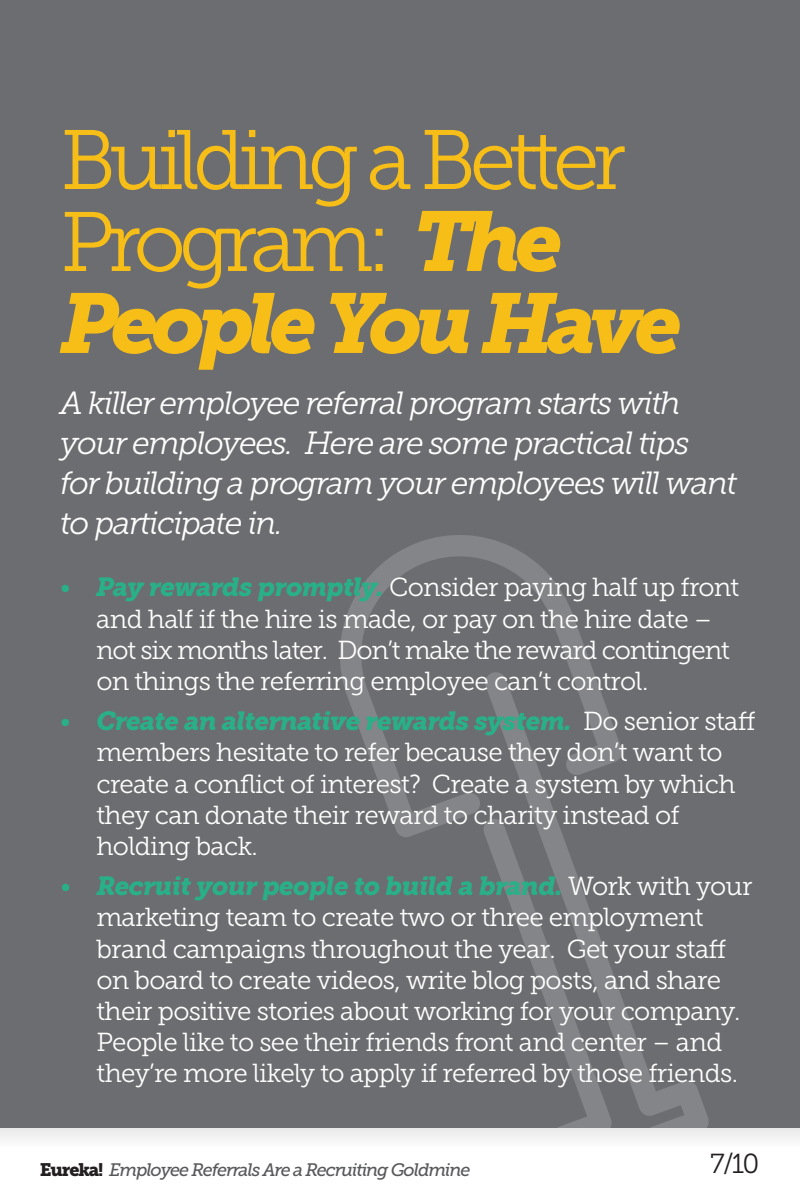
<style>
.page{position:relative;width:800px;height:1200px;background:#fff}
.page>*{position:absolute;margin:0;border:0;box-sizing:border-box;transform-origin:0 0}
.t1{font:84px/82px "Museo Slab 300";letter-spacing:-.08em;color:#f7be17}
.t2{font:italic 84px "Museo Slab 900";letter-spacing:-.08em;color:#f7be17}
.t3{font:italic 32px/40px "Museo Slab 300";letter-spacing:-.045em;color:#fff}
.t4{font:27.5px "Museo Slab 300";color:#231f20}
.t5{font:26px/31.2px "Museo Slab 300";letter-spacing:-.025em;color:#fff}
.t6{font:italic 26px "Museo Slab 900";letter-spacing:-.025em;color:#29b088}
.t7{font:italic 18px "Museo Slab 500";letter-spacing:-.06em;color:#57585a}
.s1{font-family:"Museo Slab 900";font-style:italic}
.s2{color:#29b088}
.s3{font-family:"Museo Slab 900";font-style:italic;color:#29b088}
.s4{font-family:"Museo Slab 300";font-style:normal}
.s5{font-family:"Museo Slab 300";font-style:normal;color:#fff}
.s6{font-family:"Museo Slab 900";font-style:normal;color:#231f20}
</style>
<div class="page">
<div style="left:0;top:1128px;width:800px;height:20px;background:#f3f3f3"></div>
<div style="left:0;top:0;width:800px;height:1128px;background:#6c6d70"></div>
<svg style="left:340px;top:535px;width:253px;height:302px"></svg>
<svg style="left:482px;top:671px;width:227px;height:457px"></svg>
<h1 class="t1" style="left:60px;top:120px;width:567px">Building a Better<br>Program: <span class="s1">The</span></h1>
<h1 class="t2" style="left:60px;top:276px;width:623px">People You Have</h1>
<p class="t3" style="left:60px;top:383px;width:678px">A killer employee referral program starts with your employees. Here are some practical tips for building a program your employees will want to participate in.</p>
<p class="t5" style="left:96px;top:572px;width:645px;text-indent:-36px"><span class="s2">•</span> <span class="s3">Pay rewards promptly.</span> Consider paying half up front and half if the hire is made, or pay on the hire date – not six months later. Don’t make the reward contingent on things the referring employee can’t control.</p>
<p class="t6" style="left:60px;top:706px;width:697px"><span class="s4">•</span> Create an alternative rewards system. <span class="s5">Do senior staff</span></p>
<p class="t5" style="left:96px;top:737px;width:641px">members hesitate to refer because they don’t want to create a conflict of interest? Create a system by which they can donate their reward to charity instead of holding back.</p>
<p class="t6" style="left:60px;top:871px;width:694px"><span class="s4">•</span> Recruit your people to build a brand. <span class="s5">Work with your</span></p>
<p class="t5" style="left:96px;top:902px;width:646px">marketing team to create two or three employment brand campaigns throughout the year. Get your staff on board to create videos, write blog posts, and share their positive stories about working for your company.<br>People like to see their friends front and center – and they’re more likely to apply if referred by those friends.</p>
<p class="t7" style="left:40px;top:1160px;width:432px"><span class="s6">Eureka!</span> Employee Referrals Are a Recruiting Goldmine</p>
<p class="t4" style="left:710px;top:1149px;width:51px">7/10</p>
</div>
